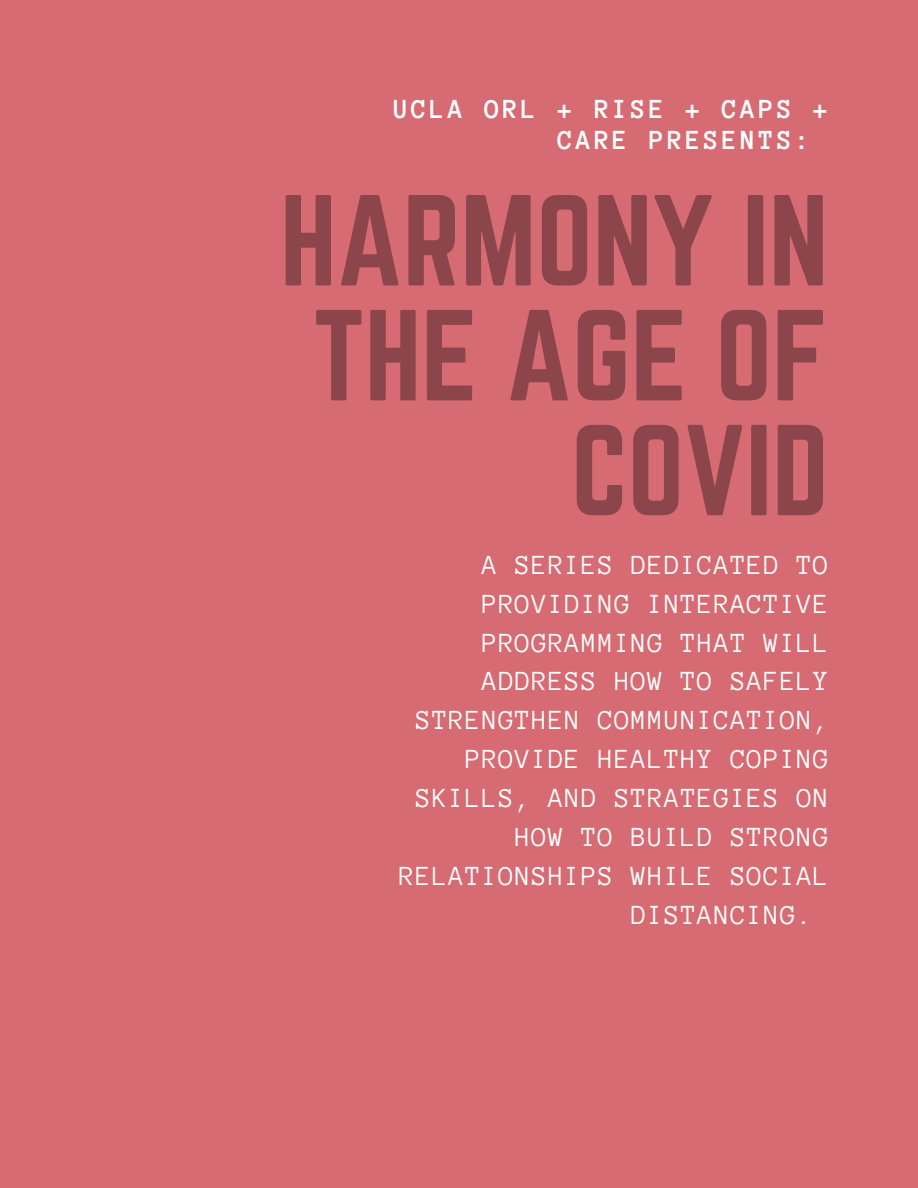
<style>
.page{position:relative;width:918px;height:1188px;background:#d76b73}
.page>*{position:absolute;margin:0;border:0;box-sizing:border-box;transform-origin:0 0}
.t1{font:113.1px/114.9px "Norwester";color:#8c464b;text-align:right}
.t2{font:28.35px "Anonymous Pro";letter-spacing:.04em;color:#fff}
.t3{font:700 28.35px/31.8px "Anonymous Pro";letter-spacing:.1em;color:#fff}
</style>
<div class="page">
<p class="t3" style="left:558px;top:93px;width:273px;text-indent:-164px">UCLA ORL + RISE + CAPS +<br>CARE PRESENTS:</p>
<h1 class="t1" style="left:280px;top:188px;width:550px">HARMONY IN<br>THE AGE OF<br>COVID</h1>
<p class="t2" style="left:482px;top:551px;width:348px">A SERIES DEDICATED TO</p>
<p class="t2" style="left:482px;top:590px;width:348px">PROVIDING INTERACTIVE</p>
<p class="t2" style="left:482px;top:628px;width:348px">PROGRAMMING THAT WILL</p>
<p class="t2" style="left:482px;top:667px;width:348px">ADDRESS HOW TO SAFELY</p>
<p class="t2" style="left:416px;top:706px;width:415px">STRENGTHEN COMMUNICATION,</p>
<p class="t2" style="left:466px;top:745px;width:365px">PROVIDE HEALTHY COPING</p>
<p class="t2" style="left:416px;top:784px;width:415px">SKILLS, AND STRATEGIES ON</p>
<p class="t2" style="left:515px;top:823px;width:315px">HOW TO BUILD STRONG</p>
<p class="t2" style="left:399px;top:862px;width:431px">RELATIONSHIPS WHILE SOCIAL</p>
<p class="t2" style="left:631px;top:901px;width:183px">DISTANCING.</p>
</div>
